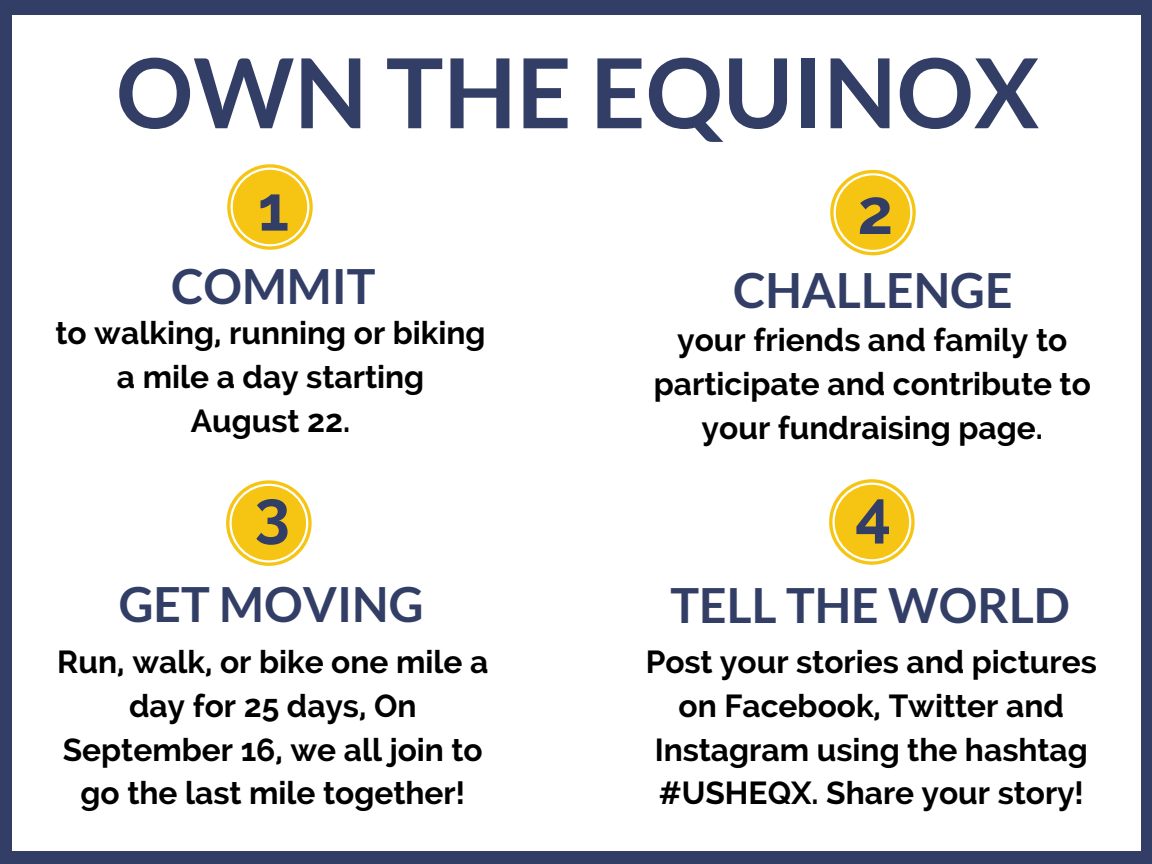
<style>
.page{position:relative;width:1152px;height:864px;background:#323e66}
.page>*{position:absolute;margin:0;border:0;box-sizing:border-box;transform-origin:0 0}
.t1{font:700 96.6px "Lato";color:#323e66}
.t2{font:700 63.45px "Raleway";color:#323e66}
.t3{font:700 48.3px "Lato";color:#323e66}
.t4{font:700 31.65px/43.8px "Raleway";color:#000;text-align:center}
</style>
<div class="page">
<div style="left:12px;top:15px;width:1129px;height:835px;background:#fff"></div>
<svg style="left:829px;top:479px;width:86px;height:86px"></svg>
<div style="left:835px;top:485px;width:74px;height:74px;background:#f6c514;border-radius:50%"></div>
<svg style="left:830px;top:170px;width:86px;height:85px"></svg>
<div style="left:836px;top:175px;width:74px;height:75px;background:#f6c514;border-radius:50%"></div>
<svg style="left:226px;top:480px;width:86px;height:86px"></svg>
<div style="left:232px;top:486px;width:74px;height:74px;background:#f6c514;border-radius:50%"></div>
<svg style="left:227px;top:164px;width:86px;height:86px"></svg>
<div style="left:233px;top:170px;width:74px;height:74px;background:#f6c514;border-radius:50%"></div>
<h1 class="t1" style="left:116px;top:33px;width:925px">OWN THE EQUINOX</h1>
<h2 class="t2" style="left:258px;top:171px;width:33px">1</h2>
<h2 class="t2" style="left:857px;top:174px;width:38px">2</h2>
<h3 class="t3" style="left:171px;top:256px;width:206px">COMMIT</h3>
<h3 class="t3" style="left:733px;top:261px;width:281px">CHALLENGE</h3>
<p class="t4" style="left:56px;top:311px;width:432px">to walking, running or biking a mile a day starting<br>August 22.</p>
<h2 class="t2" style="left:255px;top:476px;width:37px">3</h2>
<p class="t4" style="left:654px;top:318px;width:438px">your friends and family to participate and contribute to your fundraising page.</p>
<h2 class="t2" style="left:855px;top:476px;width:37px">4</h2>
<h3 class="t3" style="left:119px;top:574px;width:306px">GET MOVING</h3>
<h3 class="t3" style="left:671px;top:576px;width:401px">TELL THE WORLD</h3>
<p class="t4" style="left:57px;top:640px;width:433px">Run, walk, or bike one mile a day for 25 days, On<br>September 16, we all join to go the last mile together!</p>
<p class="t4" style="left:646px;top:640px;width:453px">Post your stories and pictures on Facebook, Twitter and<br>Instagram using the hashtag #USHEQX. Share your story!</p>
</div>
